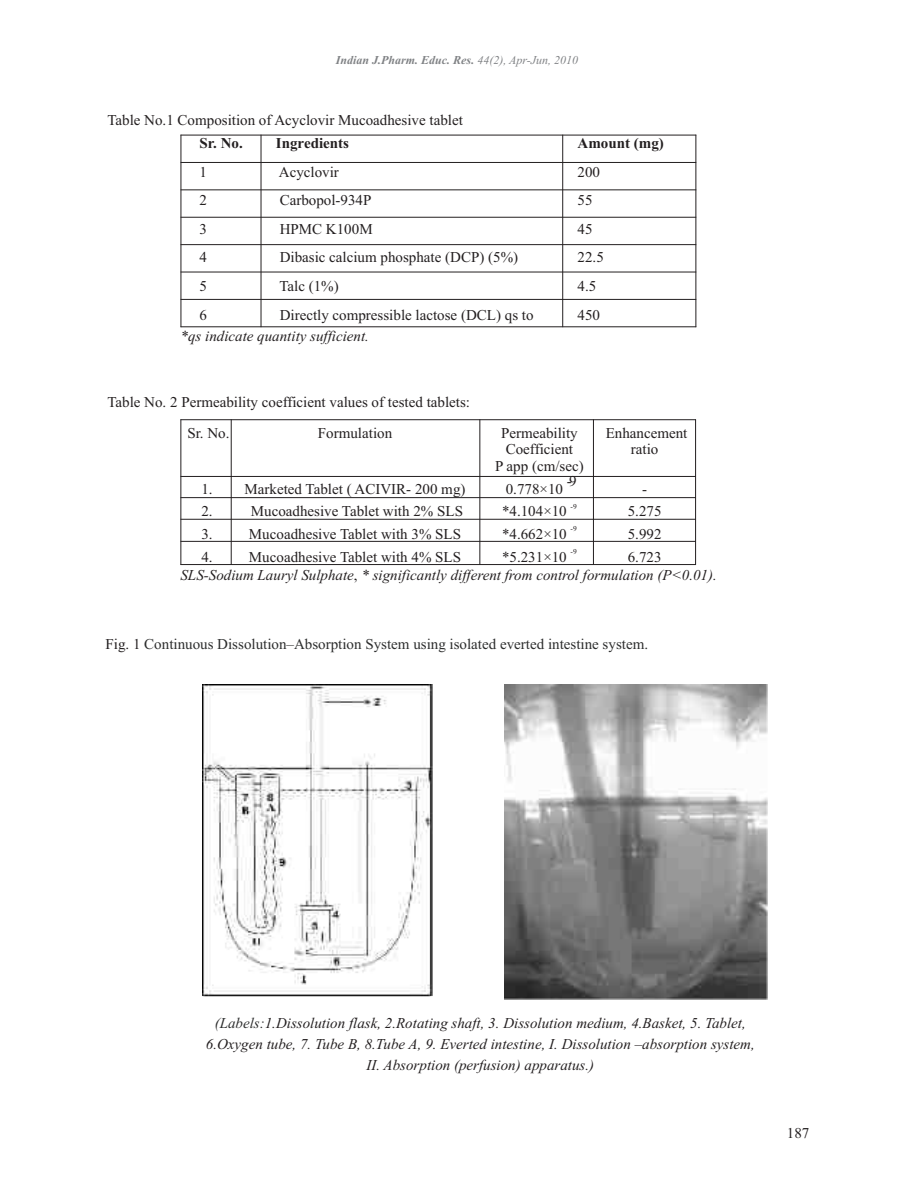
<style>
.page{position:relative;width:915px;height:1191px;background:#fff}
.page>*{position:absolute;margin:0;border:0;box-sizing:border-box;transform-origin:0 0}
.t1{font:15px/15.1px "Times New Roman";color:#231f20}
.t2{font:italic 15px/20.7px "Times New Roman";color:#231f20;text-align:center}
.t3{font:15px "Times New Roman";color:#2c2d2d}
.t4{font:700 15px "Times New Roman";color:#231f20}
.t5{font:italic 700 12px "Times New Roman";color:#808285}
.t6{font:7.5px "Times New Roman";color:#231f20}
.s1{font-weight:400}
.s2{font-style:normal}
.s3{color:#231f20}
.s4{color:#2c2d2d}
</style>
<div class="page">
<hr style="left:180px;top:419px;width:1px;height:146px;background:#231f20">
<hr style="left:231px;top:419px;width:1px;height:146px;background:#231f20">
<hr style="left:479px;top:419px;width:1px;height:146px;background:#231f20">
<hr style="left:593px;top:419px;width:1px;height:146px;background:#231f20">
<hr style="left:695px;top:419px;width:1px;height:146px;background:#231f20">
<hr style="left:180px;top:564px;width:515px;height:1px;background:#231f20">
<hr style="left:180px;top:541px;width:515px;height:1px;background:#231f20">
<hr style="left:180px;top:519px;width:515px;height:1px;background:#231f20">
<hr style="left:180px;top:497px;width:515px;height:1px;background:#231f20">
<hr style="left:180px;top:476px;width:515px;height:1px;background:#231f20">
<hr style="left:180px;top:419px;width:515px;height:1px;background:#231f20">
<hr style="left:180px;top:135px;width:1px;height:192px;background:#231f20">
<hr style="left:260px;top:135px;width:1px;height:192px;background:#231f20">
<hr style="left:562px;top:135px;width:1px;height:192px;background:#231f20">
<hr style="left:695px;top:135px;width:1px;height:192px;background:#231f20">
<hr style="left:180px;top:326px;width:516px;height:1px;background:#231f20">
<hr style="left:180px;top:299px;width:516px;height:1px;background:#231f20">
<hr style="left:180px;top:272px;width:516px;height:1px;background:#231f20">
<hr style="left:180px;top:244px;width:516px;height:1px;background:#231f20">
<hr style="left:180px;top:217px;width:516px;height:1px;background:#231f20">
<hr style="left:180px;top:189px;width:516px;height:1px;background:#231f20">
<hr style="left:180px;top:162px;width:516px;height:1px;background:#231f20">
<hr style="left:180px;top:135px;width:516px;height:1px;background:#231f20">
<img style="left:202px;top:684px;width:231px;height:313px">
<img style="left:504px;top:684px;width:263px;height:315px">
<p class="t5" style="left:336px;top:56px;width:244px">Indian J.Pharm. Educ. Res. <span class="s1">44(2), Apr-Jun, 2010</span></p>
<p class="t1" style="left:107px;top:113px;width:357px">Table No.1 Composition of Acyclovir Mucoadhesive tablet</p>
<p class="t4" style="left:199px;top:138px;width:45px">Sr. No.</p>
<p class="t4" style="left:276px;top:138px;width:75px">Ingredients</p>
<p class="t4" style="left:577px;top:138px;width:88px">Amount (mg)</p>
<p class="t1" style="left:199px;top:166px;width:9px">1</p>
<p class="t1" style="left:279px;top:166px;width:61px">Acyclovir</p>
<p class="t1" style="left:577px;top:166px;width:24px">200</p>
<p class="t1" style="left:199px;top:194px;width:9px">2</p>
<p class="t1" style="left:279px;top:194px;width:93px">Carbopol-934P</p>
<p class="t1" style="left:577px;top:194px;width:16px">55</p>
<p class="t1" style="left:199px;top:223px;width:9px">3</p>
<p class="t1" style="left:279px;top:223px;width:94px">HPMC K100M</p>
<p class="t1" style="left:577px;top:223px;width:16px">45</p>
<p class="t1" style="left:199px;top:251px;width:9px">4</p>
<p class="t1" style="left:279px;top:251px;width:240px">Dibasic calcium phosphate (DCP) (5%)</p>
<p class="t1" style="left:577px;top:251px;width:28px">22.5</p>
<p class="t1" style="left:199px;top:280px;width:9px">5</p>
<p class="t1" style="left:279px;top:280px;width:61px">Talc (1%)</p>
<p class="t1" style="left:577px;top:280px;width:20px">4.5</p>
<p class="t1" style="left:199px;top:308px;width:9px">6</p>
<p class="t1" style="left:279px;top:308px;width:255px">Directly compressible lactose (DCL) qs to</p>
<p class="t1" style="left:577px;top:308px;width:24px">450</p>
<p class="t2" style="left:180px;top:327px;width:190px">*qs indicate quantity sufficient.</p>
<p class="t1" style="left:107px;top:395px;width:364px">Table No. 2 Permeability coefficient values of tested tablets:</p>
<p class="t1" style="left:187px;top:426px;width:44px">Sr. No.</p>
<p class="t1" style="left:318px;top:426px;width:76px">Formulation</p>
<p class="t1" style="left:501px;top:426px;width:78px">Permeability</p>
<p class="t1" style="left:605px;top:426px;width:83px">Enhancement</p>
<p class="t1" style="left:505px;top:443px;width:69px">Coefficient</p>
<p class="t1" style="left:630px;top:443px;width:29px">ratio</p>
<p class="t1" style="left:566px;top:460px;width:18px;text-indent:-72px">P app (cm/sec) -9</p>
<p class="t1" style="left:201px;top:482px;width:265px">1. Marketed Tablet ( ACIVIR- 200 mg)</p>
<p class="t1" style="left:505px;top:482px;width:59px">0.778×10</p>
<p class="t1" style="left:642px;top:482px;width:6px">-</p>
<p class="t6" style="left:570px;top:503px;width:8px">-9</p>
<p class="t1" style="left:201px;top:505px;width:13px">2.</p>
<p class="t1" style="left:251px;top:505px;width:213px">Mucoadhesive Tablet with 2% SLS</p>
<p class="t1" style="left:502px;top:505px;width:66px">*4.104×10</p>
<p class="t1" style="left:627px;top:505px;width:35px">5.275</p>
<p class="t6" style="left:570px;top:526px;width:8px">-9</p>
<p class="t1" style="left:201px;top:528px;width:13px">3.</p>
<p class="t1" style="left:249px;top:528px;width:213px">Mucoadhesive Tablet with 3% SLS</p>
<p class="t1" style="left:502px;top:528px;width:66px">*4.662×10</p>
<p class="t1" style="left:627px;top:528px;width:35px">5.992</p>
<p class="t6" style="left:570px;top:549px;width:8px">-9</p>
<p class="t1" style="left:201px;top:550px;width:13px">4.</p>
<p class="t1" style="left:249px;top:550px;width:213px">Mucoadhesive Tablet with 4% SLS</p>
<p class="t1" style="left:502px;top:550px;width:66px">*5.231×10</p>
<p class="t1" style="left:627px;top:550px;width:35px">6.723</p>
<p class="t2" style="left:180px;top:566px;width:537px">SLS-Sodium Lauryl Sulphate<span class="s2">,</span> * significantly different from control formulation (P&lt;0.01).</p>
<p class="t3" style="left:105px;top:639px;width:544px"><span class="s3">Fig. 1</span> Continuous Dissolution–Absorption System using isolated everted intestine system.</p>
<p class="t2" style="left:206px;top:1014px;width:550px"><span class="s4">(Labels:</span>1.Dissolution flask, 2.Rotating shaft, 3. Dissolution medium, 4.Basket, 5. Tablet,<br>6.Oxygen tube, 7. Tube B, 8.Tube A, 9. Everted intestine, I. Dissolution –absorption system,<br>II. Absorption (perfusion) apparatus.)</p>
<p class="t1" style="left:786px;top:1126px;width:24px">187</p>
</div>
